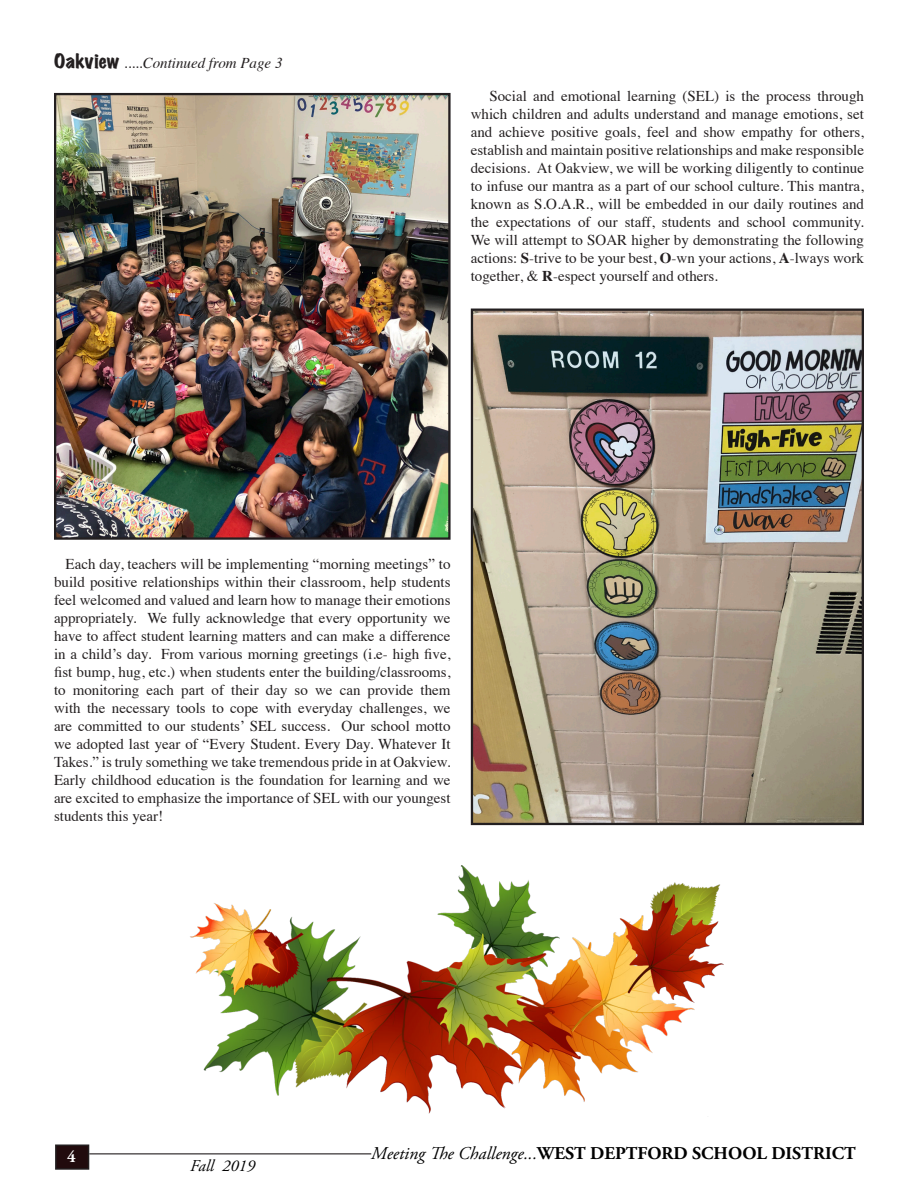
<style>
.page{position:relative;width:918px;height:1188px;background:#fff}
.page>*{position:absolute;margin:0;border:0;box-sizing:border-box;transform-origin:0 0}
.t1{font:700 18px "Adobe Garamond Pro";color:#000}
.t2{font:italic 16.5px "Adobe Garamond Pro";color:#000}
.t3{font:700 16.5px "Adobe Garamond Pro";color:#fff}
.t4{font:15px/18px "Times";color:#231f20;text-align:justify}
.t5{font:italic 15px "Times";color:#231f20}
.s1{font-family:"Marker Felt";font-style:normal;font-stretch:expanded;font-size:18px}
.s2{font-style:normal}
.s3{font-weight:700}
.s4{font-weight:400;font-style:italic}
</style>
<div class="page">
<div style="left:56px;top:1145px;width:33px;height:24px;background:#210b0d"></div>
<div style="left:55px;top:1144px;width:34px;height:26px;border:2px solid #231f20"></div>
<hr style="left:89px;top:1153px;width:282px;height:1px;background:#231f20">
<img style="left:190px;top:865px;width:534px;height:249px">
<img style="left:57px;top:96px;width:391px;height:441px">
<div style="left:54px;top:93px;width:397px;height:447px;border:2px solid #231f20"></div>
<img style="left:474px;top:312px;width:387px;height:510px">
<div style="left:471px;top:309px;width:393px;height:516px;border:2px solid #231f20"></div>
<p class="t5" style="left:54px;top:50px;width:230px"><span class="s1">Oakview</span> <span class="s2">.....</span>Continued from Page 3</p>
<p class="t4" style="left:471px;top:86px;width:395px;text-indent:19px">Social and emotional learning (SEL) is the process through which children and adults understand and manage emotions, set and achieve positive goals, feel and show empathy for others, establish and maintain positive relationships and make responsible decisions. At Oakview, we will be working diligently to continue to infuse our mantra as a part of our school culture. This mantra, known as S.O.A.R., will be embedded in our daily routines and the expectations of our staff, students and school community.<br>We will attempt to SOAR higher by demonstrating the following actions: <span class="s3">S</span>-trive to be your best, <span class="s3">O</span>-wn your actions, <span class="s3">A</span>-lways work together, &amp; <span class="s3">R</span>-espect yourself and others.</p>
<p class="t4" style="left:54px;top:554px;width:398px;text-indent:12px">Each day, teachers will be implementing “morning meetings” to build positive relationships within their classroom, help students feel welcomed and valued and learn how to manage their emotions appropriately. We fully acknowledge that every opportunity we have to affect student learning matters and can make a difference in a child’s day. From various morning greetings (i.e- high five, fist bump, hug, etc.) when students enter the building/classrooms, to monitoring each part of their day so we can provide them with the necessary tools to cope with everyday challenges, we are committed to our students’ SEL success. Our school motto we adopted last year of “Every Student. Every Day. Whatever It Takes.” is truly something we take tremendous pride in at Oakview.<br>Early childhood education is the foundation for learning and we are excited to emphasize the importance of SEL with our youngest students this year!</p>
<p class="t3" style="left:67px;top:1148px;width:10px">4</p>
<p class="t1" style="left:371px;top:1143px;width:486px"><span class="s4">Meeting The Challenge...</span>WEST DEPTFORD SCHOOL DISTRICT</p>
<p class="t2" style="left:190px;top:1156px;width:66px">Fall 2019</p>
</div>
